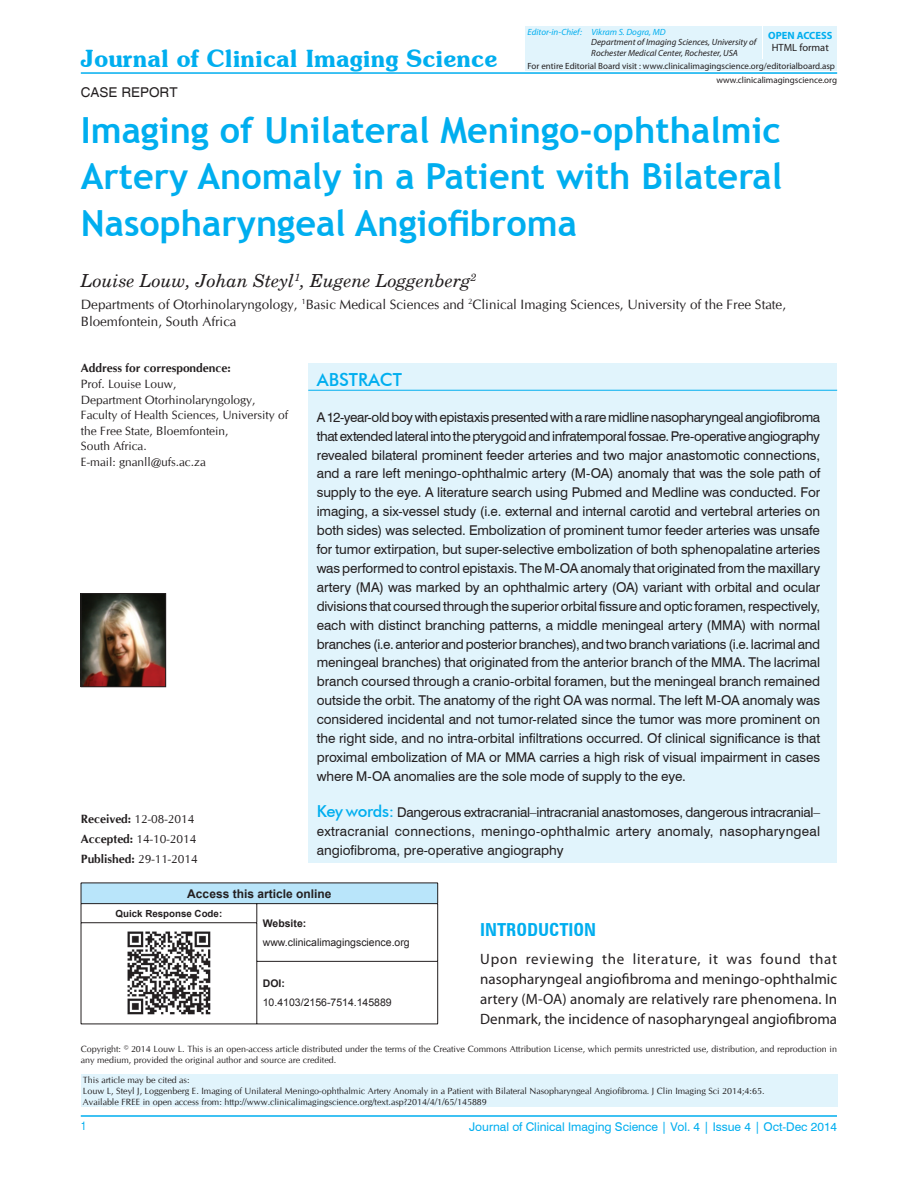
<style>
.page{position:relative;width:918px;height:1188px;background:#fff}
.page>*{position:absolute;margin:0;border:0;box-sizing:border-box;transform-origin:0 0}
.t1{font:700 36px/46.5px "Trebuchet MS";color:#00aeef;text-align:justify}
.t2{font:600 24px "Souvenir IT Cby BT";color:#00aeef}
.t3{font:italic 18px "New Century Schlbk";color:#231f20}
.t4{font:700 condensed 18px "Zurich BT";color:#00aeef}
.t5{font:500 18px "Futura BT";color:#00aeef}
.t6{font:15px/20px "Myriad Pro";color:#231f20;text-align:justify}
.t7{font:13.5px/18.9px "Swiss 721 BT";color:#231f20;text-align:justify}
.t8{font:13.5px/17.5px "CG Omega";color:#231f20}
.t9{font:13.5px "Helvetica";color:#231f20}
.t10{font:12px/15.6px "CG Omega";color:#231f20}
.t11{font:12px "Swiss 721 BT";color:#00aeef}
.t12{font:700 12px "CG Omega";color:#231f20}
.t13{font:700 12px "Arial";color:#231f20}
.t14{font:condensed 12px "Helvetica";color:#00aeef}
.t15{font:10.5px "Arial";color:#231f20}
.t16{font:700 10.5px "Arial";color:#231f20}
.t17{font:700 10.5px "Myriad Pro";color:#00aeef}
.t18{font:10.5px "Myriad Pro";color:#231f20}
.t19{font:700 9.75px "Arial";color:#231f20}
.t20{font:9px/10.8px "CG Omega";color:#231f20}
.t21{font:9px "Myriad Pro";color:#231f20}
.t22{font:italic 9px/10.8px "Myriad Pro";color:#231f20}
.t23{font:italic 9px "Myriad Pro";color:#00aeef}
.s1{font-weight:700}
.s2{font-family:"Futura BT";font-weight:500;font-size:16.5px;color:#00aeef}
</style>
<div class="page">
<hr style="left:81px;top:1116px;width:756px;height:1px;background:#00aeef">
<hr style="left:81px;top:72px;width:756px;height:2px;background:#00aeef">
<div style="left:308px;top:363px;width:529px;height:500px;background:#e1f4fc"></div>
<hr style="left:308px;top:390px;width:529px;height:1px;background:#00aeef">
<div style="left:525px;top:60px;width:312px;height:11px;background:#e1f4fc"></div>
<div style="left:525px;top:26px;width:237px;height:32px;background:#e1f4fc"></div>
<div style="left:764px;top:26px;width:73px;height:32px;background:#e1f4fc"></div>
<div style="left:81px;top:883px;width:357px;height:21px;background:#b9e5fa"></div>
<hr style="left:81px;top:883px;width:176px;height:1px;background:#231f20">
<hr style="left:257px;top:883px;width:181px;height:1px;background:#231f20">
<hr style="left:81px;top:903px;width:176px;height:1px;background:#231f20">
<svg style="left:81px;top:883px;width:1px;height:39px"></svg>
<hr style="left:257px;top:903px;width:181px;height:1px;background:#231f20">
<svg style="left:437px;top:884px;width:1px;height:39px"></svg>
<hr style="left:437px;top:923px;width:1px;height:38px;background:#231f20">
<hr style="left:81px;top:922px;width:176px;height:1px;background:#231f20">
<hr style="left:81px;top:923px;width:1px;height:38px;background:#231f20">
<hr style="left:81px;top:961px;width:1px;height:63px;background:#231f20">
<hr style="left:437px;top:962px;width:1px;height:62px;background:#231f20">
<hr style="left:257px;top:1024px;width:181px;height:1px;background:#231f20">
<svg style="left:257px;top:904px;width:1px;height:19px"></svg>
<hr style="left:257px;top:923px;width:1px;height:38px;background:#231f20">
<hr style="left:257px;top:962px;width:1px;height:62px;background:#231f20">
<hr style="left:81px;top:1024px;width:176px;height:1px;background:#231f20">
<hr style="left:257px;top:961px;width:181px;height:1px;background:#231f20">
<img style="left:127px;top:931px;width:84px;height:84px">
<div style="left:81px;top:1074px;width:756px;height:33px;background:#e1f4fc"></div>
<img style="left:83px;top:595px;width:81px;height:90px">
<div style="left:81px;top:593px;width:85px;height:94px;border:1px solid #231f20"></div>
<h2 class="t2" style="left:81px;top:44px;width:418px">Journal of Clinical Imaging Science</h2>
<p class="t9" style="left:81px;top:85px;width:98px">CASE REPORT</p>
<p class="t23" style="left:528px;top:28px;width:140px">Editor-in-Chief: Vikram S. Dogra, MD</p>
<p class="t22" style="left:591px;top:38px;width:167px">Department of Imaging Sciences, University of<br>Rochester Medical Center, Rochester, USA</p>
<p class="t17" style="left:768px;top:31px;width:66px">OPEN ACCESS</p>
<p class="t18" style="left:772px;top:44px;width:59px">HTML format</p>
<p class="t21" style="left:528px;top:62px;width:309px">For entire Editorial Board visit : www.clinicalimagingscience.org/editorialboard.asp</p>
<p class="t21" style="left:716px;top:76px;width:122px">www.clinicalimagingscience.org</p>
<h1 class="t1" style="left:81px;top:107px;width:703px">Imaging of Unilateral Meningo-ophthalmic Artery Anomaly in a Patient with Bilateral Nasopharyngeal Angiofibroma</h1>
<h3 class="t3" style="left:81px;top:269px;width:397px">Louise Louw, Johan Steyl<sup>1</sup>, Eugene Loggenberg<sup>2</sup></h3>
<p class="t8" style="left:81px;top:295px;width:707px">Departments of Otorhinolaryngology, <sup>1</sup>Basic Medical Sciences and <sup>2</sup>Clinical Imaging Sciences, University of the Free State,<br>Bloemfontein, South Africa</p>
<p class="t12" style="left:81px;top:361px;width:151px">Address for correspondence:</p>
<p class="t10" style="left:81px;top:376px;width:209px">Prof. Louise Louw,<br>Department Otorhinolaryngology,<br>Faculty of Health Sciences, University of the Free State, Bloemfontein,<br>South Africa.<br>E-mail: gnanll@ufs.ac.za</p>
<p class="t10" style="left:81px;top:809px;width:119px;line-height:19.8px"><span class="s1">Received:</span> 12-08-2014<br><span class="s1">Accepted:</span> 14-10-2014<br><span class="s1">Published:</span> 29-11-2014</p>
<h3 class="t5" style="left:317px;top:368px;width:87px">ABSTRACT</h3>
<p class="t7" style="left:317px;top:407px;width:505px">A 12-year-old boy with epistaxis presented with a rare midline nasopharyngeal angiofibroma that extended lateral into the pterygoid and infratemporal fossae. Pre-operative angiography revealed bilateral prominent feeder arteries and two major anastomotic connections, and a rare left meningo-ophthalmic artery (M-OA) anomaly that was the sole path of supply to the eye. A literature search using Pubmed and Medline was conducted. For imaging, a six-vessel study (i.e. external and internal carotid and vertebral arteries on both sides) was selected. Embolization of prominent tumor feeder arteries was unsafe for tumor extirpation, but super-selective embolization of both sphenopalatine arteries was performed to control epistaxis. The M-OA anomaly that originated from the maxillary artery (MA) was marked by an ophthalmic artery (OA) variant with orbital and ocular divisions that coursed through the superior orbital fissure and optic foramen, respectively, each with distinct branching patterns, a middle meningeal artery (MMA) with normal branches (i.e. anterior and posterior branches), and two branch variations (i.e. lacrimal and meningeal branches) that originated from the anterior branch of the MMA. The lacrimal branch coursed through a cranio-orbital foramen, but the meningeal branch remained outside the orbit. The anatomy of the right OA was normal. The left M-OA anomaly was considered incidental and not tumor-related since the tumor was more prominent on the right side, and no intra-orbital infiltrations occurred. Of clinical significance is that proximal embolization of MA or MMA carries a high risk of visual impairment in cases where M-OA anomalies are the sole mode of supply to the eye.</p>
<p class="t7" style="left:317px;top:802px;width:505px"><span class="s2">Key words:</span> Dangerous extracranial–intracranial anastomoses, dangerous intracranial– extracranial connections, meningo-ophthalmic artery anomaly, nasopharyngeal angiofibroma, pre-operative angiography</p>
<p class="t13" style="left:187px;top:887px;width:146px">Access this article online</p>
<p class="t19" style="left:116px;top:908px;width:108px">Quick Response Code:</p>
<p class="t16" style="left:263px;top:918px;width:45px">Website:</p>
<p class="t15" style="left:263px;top:936px;width:149px">www.clinicalimagingscience.org</p>
<p class="t16" style="left:263px;top:978px;width:24px">DOI:</p>
<p class="t15" style="left:263px;top:996px;width:131px">10.4103/2156-7514.145889</p>
<h3 class="t4" style="left:480px;top:918px;width:117px">INTRODUCTION</h3>
<p class="t6" style="left:480px;top:950px;width:358px">Upon reviewing the literature, it was found that nasopharyngeal angiofibroma and meningo-ophthalmic artery (M-OA) anomaly are relatively rare phenomena. In Denmark, the incidence of nasopharyngeal angiofibroma</p>
<p class="t20" style="left:81px;top:1044px;width:758px">Copyright: © 2014 Louw L. This is an open-access article distributed under the terms of the Creative Commons Attribution License, which permits unrestricted use, distribution, and reproduction in any medium, provided the original author and source are credited.</p>
<p class="t20" style="left:83px;top:1075px;width:683px">This article may be cited as:<br>Louw L, Steyl J, Loggenberg E. Imaging of Unilateral Meningo-ophthalmic Artery Anomaly in a Patient with Bilateral Nasopharyngeal Angiofibroma. J Clin Imaging Sci 2014;4:65.<br>Available FREE in open access from: http://www.clinicalimagingscience.org/text.asp?2014/4/1/65/145889</p>
<p class="t14" style="left:81px;top:1119px;width:7px">1</p>
<p class="t11" style="left:469px;top:1119px;width:370px">Journal of Clinical Imaging Science | Vol. 4 | Issue 4 | Oct-Dec 2014</p>
</div>
